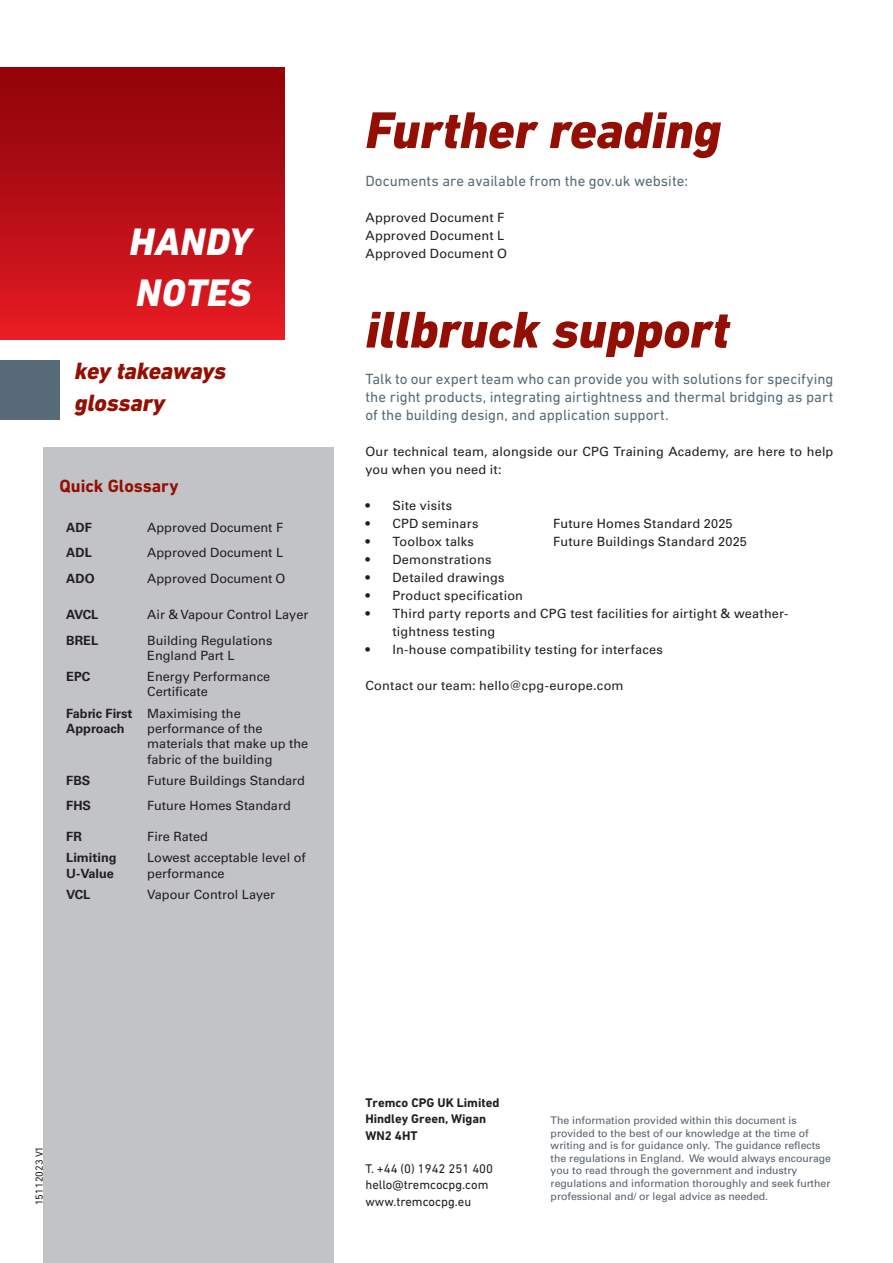
<style>
.page{position:relative;width:893px;height:1263px;background:#fff}
.page>*{position:absolute;margin:0;border:0;box-sizing:border-box;transform-origin:0 0}
.Introtext_Grün_Regular{font:italic 800 52.5px "DIN Next W1 G";color:#930f03}
.t1{font:italic 800 39px "DIN Next W1 G";letter-spacing:.005em;color:#fff}
.t2{font:italic 800 24px "DIN Next W1 G";letter-spacing:-.01em;color:#930f03}
.Fließetxt{font:700 18px "DIN Next LT Pro";letter-spacing:-.005em;color:#930f03}
.Introtext_Grün_Regular-2{font:15px/18px "DIN Next LT Pro";color:#566b77;text-align:justify}
.Introtext_Grün_Regular-3{font:12.75px/15.3px "Univers LTCYR 55 Roman";letter-spacing:.005em;color:#231f20}
.t3{font:700 12.75px/15.3px "Univers LTCYR 65";color:#231f20}
.t4{font:12.75px/16.5px "DIN Next LT Pro";color:#231f20}
.t5{font:700 12.75px "DIN Next W1 G";color:#231f20}
.t6{font:10.5px/12.6px "Univers LTCYR 55 Roman";color:#545f6c}
.t7{font:10.5px "DIN Next LT Pro";color:#231f20}
</style>
<div class="page">
<div style="left:43px;top:447px;width:290px;height:816px;background:#c2c3c6"></div>
<div style="left:0;top:360px;width:60px;height:60px;background:#566b77"></div>
<div style="left:0;top:67px;width:285px;height:273px;background:linear-gradient(to bottom,#8b0308,#e51b24)"></div>
<p class="t1" style="left:130px;top:219px;width:123px">HANDY</p>
<p class="t1" style="left:136px;top:269px;width:116px">NOTES</p>
<p class="t2" style="left:75px;top:357px;width:152px">key takeaways</p>
<p class="t2" style="left:75px;top:388px;width:92px">glossary</p>
<p class="Fließetxt" style="left:60px;top:475px;width:121px">Quick Glossary</p>
<p class="t3" style="left:66px;top:519px;width:27px">ADF</p>
<p class="Introtext_Grün_Regular-3" style="left:147px;top:519px;width:137px">Approved Document F</p>
<p class="t3" style="left:66px;top:544px;width:27px">ADL</p>
<p class="Introtext_Grün_Regular-3" style="left:147px;top:544px;width:137px">Approved Document L</p>
<p class="t3" style="left:66px;top:570px;width:30px">ADO</p>
<p class="Introtext_Grün_Regular-3" style="left:147px;top:570px;width:140px">Approved Document O</p>
<p class="t3" style="left:66px;top:606px;width:34px">AVCL</p>
<p class="Introtext_Grün_Regular-3" style="left:147px;top:606px;width:163px">Air &amp; Vapour Control Layer</p>
<p class="t3" style="left:66px;top:632px;width:33px">BREL</p>
<p class="Introtext_Grün_Regular-3" style="left:147px;top:632px;width:127px">Building Regulations</p>
<p class="Introtext_Grün_Regular-3" style="left:147px;top:647px;width:89px">England Part L</p>
<p class="t3" style="left:66px;top:668px;width:26px">EPC</p>
<p class="Introtext_Grün_Regular-3" style="left:147px;top:668px;width:124px">Energy Performance</p>
<p class="Introtext_Grün_Regular-3" style="left:147px;top:684px;width:62px">Certificate</p>
<p class="t3" style="left:66px;top:705px;width:68px">Fabric First<br>Approach</p>
<p class="Introtext_Grün_Regular-3" style="left:147px;top:705px;width:95px">Maximising the</p>
<p class="Introtext_Grün_Regular-3" style="left:147px;top:720px;width:117px">performance of the</p>
<p class="Introtext_Grün_Regular-3" style="left:147px;top:736px;width:163px">materials that make up the fabric of the building</p>
<p class="t3" style="left:66px;top:772px;width:26px">FBS</p>
<p class="Introtext_Grün_Regular-3" style="left:147px;top:772px;width:159px">Future Buildings Standard</p>
<p class="t3" style="left:66px;top:797px;width:26px">FHS</p>
<p class="t3" style="left:66px;top:828px;width:17px">FR</p>
<p class="Introtext_Grün_Regular-3" style="left:147px;top:798px;width:145px">Future Homes Standard</p>
<p class="Introtext_Grün_Regular-3" style="left:147px;top:828px;width:62px">Fire Rated</p>
<p class="t3" style="left:66px;top:849px;width:52px">Limiting<br>U-Value</p>
<p class="Introtext_Grün_Regular-3" style="left:147px;top:849px;width:160px">Lowest acceptable level of performance</p>
<p class="t3" style="left:66px;top:886px;width:26px">VCL</p>
<p class="Introtext_Grün_Regular-3" style="left:147px;top:886px;width:129px">Vapour Control Layer</p>
<p class="Introtext_Grün_Regular" style="left:365px;top:99px;width:357px">Further reading</p>
<p class="Introtext_Grün_Regular-2" style="left:365px;top:171px;width:324px">Documents are available from the gov.uk website:</p>
<p class="Introtext_Grün_Regular-3" style="left:365px;top:209px;width:140px">Approved Document F</p>
<p class="Introtext_Grün_Regular-3" style="left:365px;top:227px;width:140px">Approved Document L</p>
<p class="Introtext_Grün_Regular-3" style="left:365px;top:245px;width:143px">Approved Document O</p>
<p class="Introtext_Grün_Regular" style="left:365px;top:299px;width:366px">illbruck support</p>
<p class="Introtext_Grün_Regular-2" style="left:365px;top:369px;width:470px">Talk to our expert team who can provide you with solutions for specifying the right products, integrating airtightness and thermal bridging as part of the building design, and application support.</p>
<p class="Introtext_Grün_Regular-3" style="left:365px;top:441px;width:469px;line-height:18px">Our technical team, alongside our CPG Training Academy, are here to help you when you need it:</p>
<p class="Introtext_Grün_Regular-3" style="left:365px;top:497px;width:88px">• Site visits</p>
<p class="Introtext_Grün_Regular-3" style="left:365px;top:515px;width:115px">• CPD seminars</p>
<p class="Introtext_Grün_Regular-3" style="left:365px;top:533px;width:110px">• Toolbox talks</p>
<p class="Introtext_Grün_Regular-3" style="left:365px;top:551px;width:128px">• Demonstrations</p>
<p class="Introtext_Grün_Regular-3" style="left:365px;top:569px;width:140px">• Detailed drawings</p>
<p class="Introtext_Grün_Regular-3" style="left:365px;top:587px;width:159px">• Product specification</p>
<p class="Introtext_Grün_Regular-3" style="left:392px;top:603px;width:397px;line-height:18px;text-indent:-27px">• Third party reports and CPG test facilities for airtight &amp; weather&shy;tightness testing</p>
<p class="Introtext_Grün_Regular-3" style="left:365px;top:641px;width:299px">• In-house compatibility testing for interfaces</p>
<p class="Introtext_Grün_Regular-3" style="left:365px;top:677px;width:260px">Contact our team: hello@cpg-europe.com</p>
<p class="Introtext_Grün_Regular-3" style="left:553px;top:515px;width:181px">Future Homes Standard 2025</p>
<p class="Introtext_Grün_Regular-3" style="left:553px;top:533px;width:195px">Future Buildings Standard 2025</p>
<p class="t7" style="left:33px;top:1205px;width:61px;rotate:-90deg">15112023 V1</p>
<p class="t5" style="left:365px;top:1095px;width:135px">Tremco CPG UK Limited</p>
<p class="t5" style="left:365px;top:1111px;width:122px">Hindley Green, Wigan</p>
<p class="t5" style="left:365px;top:1128px;width:54px">WN2 4HT</p>
<p class="t4" style="left:365px;top:1160px;width:129px">T. +44 (0) 1942 251 400</p>
<p class="t4" style="left:365px;top:1176px;width:125px">hello@tremcocpg.com www.tremcocpg.eu</p>
<p class="t6" style="left:551px;top:1113px;width:282px">The information provided within this document is provided to the best of our knowledge at the time of writing and is for guidance only. The guidance reflects the regulations in England. We would always encourage you to read through the government and industry regulations and information thoroughly and seek further professional and/ or legal advice as needed.</p>
</div>
